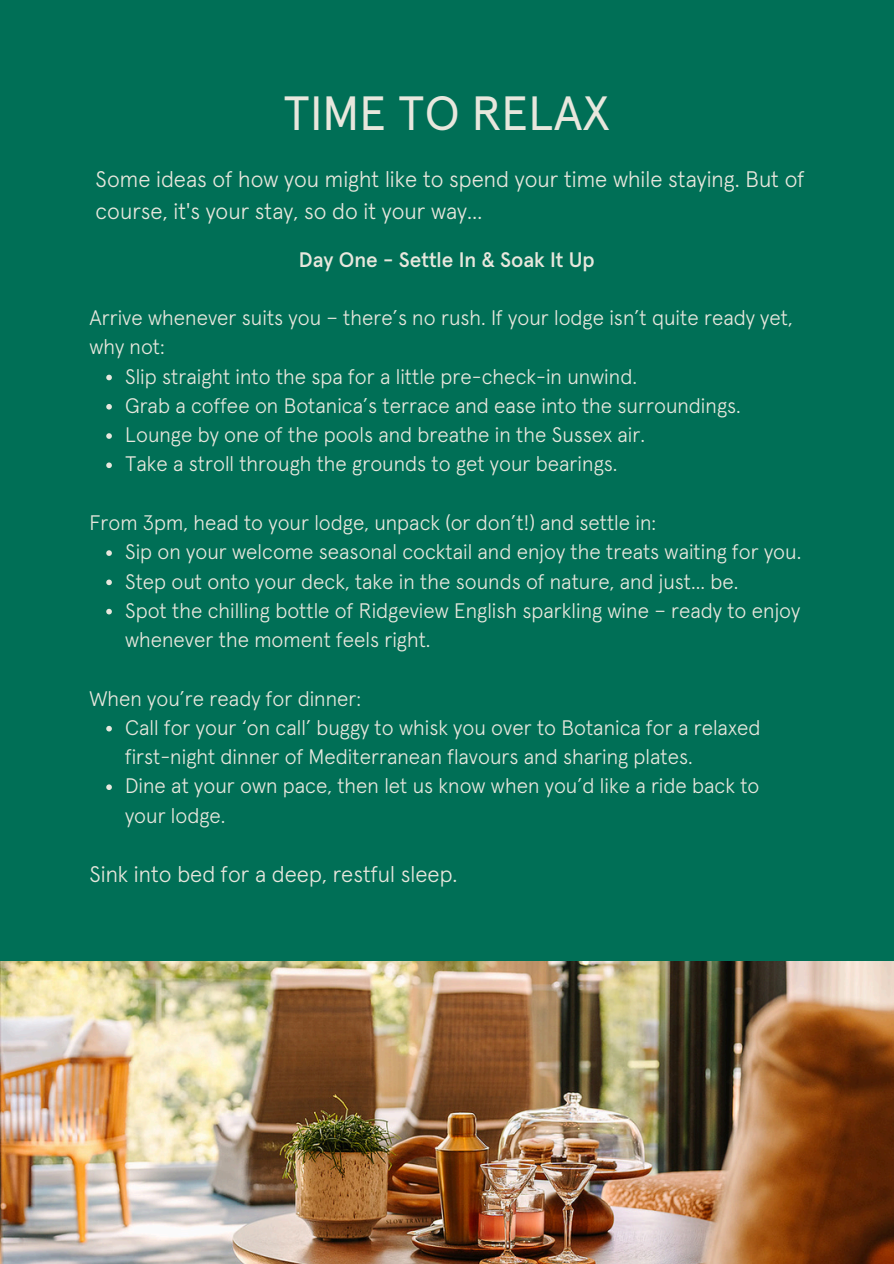
<style>
.page{position:relative;width:894px;height:1264px;background:#fff}
.page>*{position:absolute;margin:0;border:0;box-sizing:border-box;transform-origin:0 0}
.t1{font:48px "Apercu";color:#e8e7dd}
.t2{font:300 22.5px/31.5px "Apercu";color:#e8e7dd}
.t3{font:300 21px/29.2px "Apercu";color:#e8e7dd}
.t4{font:500 21px "Apercu";color:#e8e7dd}
</style>
<div class="page">
<div style="left:0;top:0;width:893px;height:1263px;background:#006f56"></div>
<svg style="left:106px;top:375px;width:6px;height:5px"></svg>
<svg style="left:106px;top:404px;width:6px;height:5px"></svg>
<svg style="left:106px;top:433px;width:6px;height:6px"></svg>
<svg style="left:106px;top:462px;width:6px;height:6px"></svg>
<svg style="left:106px;top:550px;width:6px;height:6px"></svg>
<svg style="left:106px;top:579px;width:6px;height:6px"></svg>
<svg style="left:106px;top:609px;width:6px;height:5px"></svg>
<svg style="left:106px;top:726px;width:6px;height:5px"></svg>
<svg style="left:106px;top:784px;width:6px;height:6px"></svg>
<img style="left:0;top:961px;width:893px;height:302px">
<h1 class="t1" style="left:283px;top:92px;width:328px">TIME TO RELAX</h1>
<p class="t2" style="left:96px;top:165px;width:710px">Some ideas of how you might like to spend your time while staying. But of course, it's your stay, so do it your way…</p>
<p class="t4" style="left:299px;top:250px;width:297px">Day One - Settle In &amp; Soak It Up</p>
<h2 class="t3" style="left:89px;top:304px;width:704px">Arrive whenever suits you – there’s no rush. If your lodge isn’t quite ready yet, why not:</h2>
<p class="t3" style="left:125px;top:363px;width:513px">Slip straight into the spa for a little pre-check-in unwind.</p>
<p class="t3" style="left:125px;top:392px;width:617px">Grab a coffee on Botanica’s terrace and ease into the surroundings.</p>
<p class="t3" style="left:125px;top:421px;width:521px">Lounge by one of the pools and breathe in the Sussex air.</p>
<p class="t3" style="left:125px;top:451px;width:493px">Take a stroll through the grounds to get your bearings.</p>
<p class="t3" style="left:89px;top:509px;width:568px">From 3pm, head to your lodge, unpack (or don’t!) and settle in:</p>
<p class="t3" style="left:125px;top:538px;width:677px">Sip on your welcome seasonal cocktail and enjoy the treats waiting for you.</p>
<p class="t3" style="left:125px;top:568px;width:614px">Step out onto your deck, take in the sounds of nature, and just... be.</p>
<p class="t3" style="left:125px;top:597px;width:676px">Spot the chilling bottle of Ridgeview English sparkling wine – ready to enjoy whenever the moment feels right.</p>
<p class="t3" style="left:89px;top:685px;width:273px">When you’re ready for dinner:</p>
<p class="t3" style="left:125px;top:714px;width:636px">Call for your ‘on call’ buggy to whisk you over to Botanica for a relaxed first-night dinner of Mediterranean flavours and sharing plates.</p>
<p class="t3" style="left:125px;top:772px;width:635px">Dine at your own pace, then let us know when you’d like a ride back to your lodge.</p>
<p class="t2" style="left:89px;top:860px;width:369px">Sink into bed for a deep, restful sleep.</p>
</div>
